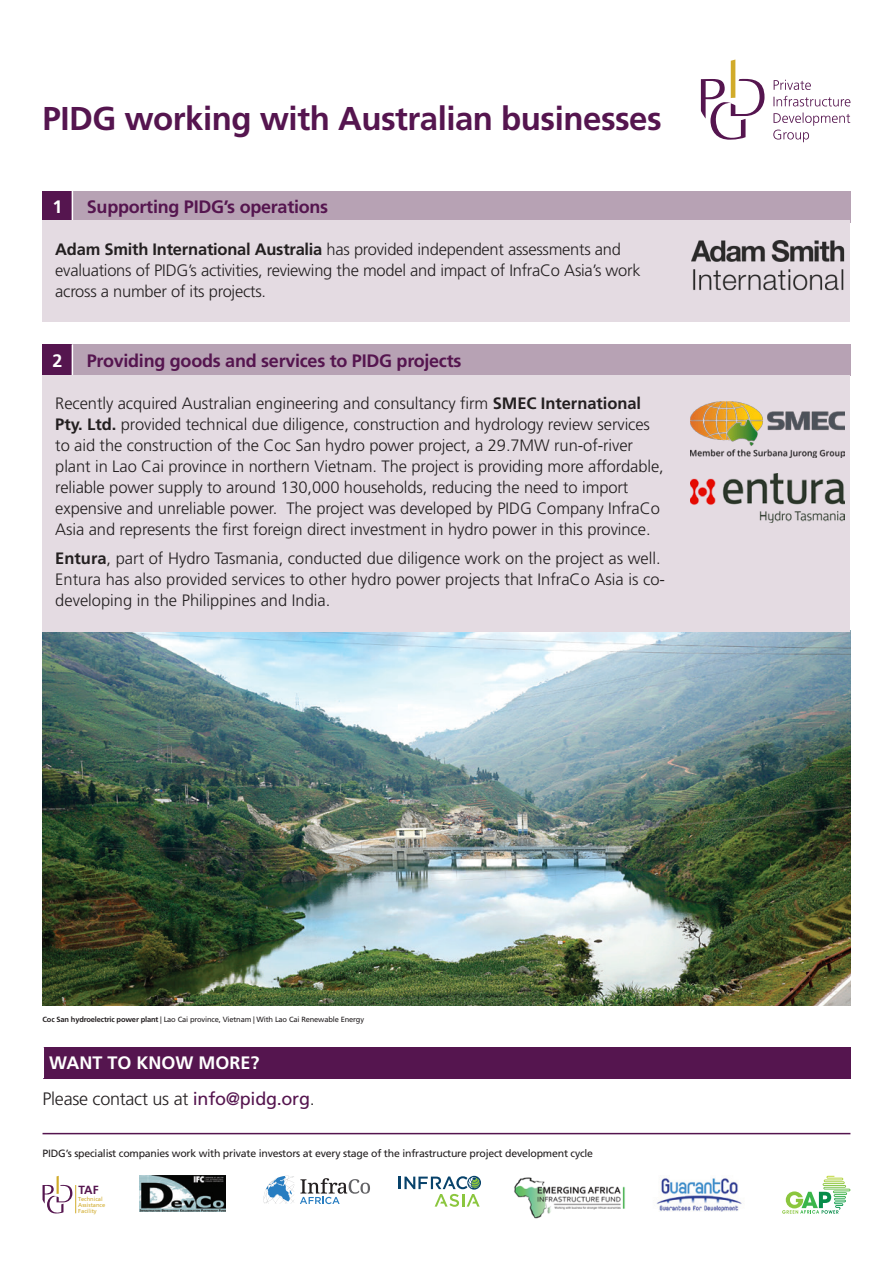
<style>
.page{position:relative;width:893px;height:1263px;background:#fff}
.page>*{position:absolute;margin:0;border:0;box-sizing:border-box;transform-origin:0 0}
.Fac_first_para{font:700 33px "Frutiger LT Std";letter-spacing:-.015em;color:#55154f}
.body_Frutiger{font:700 18px "Frutiger LT Std";letter-spacing:-.015em;color:#55154f}
.body_Frutiger-2{font:300 18px "Frutiger LT Std";letter-spacing:-.015em;color:#231f20}
.t1{font:700 18px "Frutiger LT Std";color:#fff}
.t2{font:300 16.5px/21px "Frutiger LT Std";letter-spacing:-.005em;color:#231f20}
.at_a_glance_text{font:700 11.85px "Frutiger LT Std";color:#55154f}
.t3{font:10.5px "Frutiger LT Std";letter-spacing:-.02em;color:#231f20}
.t4{font:7.5px "Frutiger LT Std";letter-spacing:-.02em;color:#231f20}
.at_a_glance_text-2{font:5.7px/6.1px "Frutiger LT Std";color:#d1ab2a}
.s1{font-weight:700}
.s2{font-weight:400;color:#55154f}
</style>
<div class="page">
<img style="left:43px;top:631px;width:807px;height:375px">
<svg style="left:701px;top:60px;width:63px;height:80px"></svg>
<svg style="left:773px;top:113px;width:77px;height:29px"></svg>
<svg style="left:773px;top:96px;width:77px;height:10px"></svg>
<svg style="left:774px;top:80px;width:37px;height:10px"></svg>
<div style="left:43px;top:1047px;width:807px;height:31px;background:#55154f"></div>
<hr style="left:43px;top:1047px;width:1px;height:31px;background:#fff">
<div style="left:43px;top:344px;width:29px;height:31px;background:#55154f"></div>
<div style="left:72px;top:344px;width:778px;height:31px;background:#b7a2b4"></div>
<hr style="left:72px;top:344px;width:1px;height:31px;background:#fff">
<div style="left:43px;top:375px;width:807px;height:256px;background:#e4dbe2"></div>
<div style="left:43px;top:191px;width:29px;height:31px;background:#55154f"></div>
<div style="left:72px;top:191px;width:778px;height:31px;background:#b7a2b4"></div>
<hr style="left:72px;top:191px;width:1px;height:31px;background:#fff">
<div style="left:43px;top:221px;width:807px;height:101px;background:#e4dbe2"></div>
<hr style="left:43px;top:1133px;width:807px;height:1px;background:#55154f">
<svg style="left:43px;top:1176px;width:33px;height:37px"></svg>
<img style="left:656px;top:1178px;width:86px;height:33px">
<img style="left:514px;top:1177px;width:111px;height:42px">
<svg style="left:782px;top:1176px;width:68px;height:38px"></svg>
<img style="left:139px;top:1176px;width:87px;height:36px">
<svg style="left:300px;top:1178px;width:70px;height:26px"></svg>
<svg style="left:264px;top:1176px;width:30px;height:28px"></svg>
<svg style="left:399px;top:1176px;width:82px;height:31px"></svg>
<img style="left:691px;top:241px;width:153px;height:50px">
<img style="left:690px;top:401px;width:155px;height:57px">
<img style="left:690px;top:474px;width:155px;height:48px">
<p class="Fac_first_para" style="left:43px;top:99px;width:621px">PIDG working with Australian businesses</p>
<p class="t1" style="left:52px;top:196px;width:12px">1</p>
<p class="body_Frutiger" style="left:87px;top:196px;width:243px">Supporting PIDG’s operations</p>
<p class="t2" style="left:55px;top:239px;width:587px"><span class="s1">Adam Smith International Australia</span> has provided independent assessments and evaluations of PIDG’s activities, reviewing the model and impact of InfraCo Asia’s work across a number of its projects.</p>
<p class="t1" style="left:52px;top:350px;width:12px">2</p>
<p class="body_Frutiger" style="left:87px;top:350px;width:376px">Providing goods and services to PIDG projects</p>
<p class="t2" style="left:55px;top:393px;width:610px">Recently acquired Australian engineering and consultancy firm <span class="s1">SMEC International Pty. Ltd.</span> provided technical due diligence, construction and hydrology review services to aid the construction of the Coc San hydro power project, a 29.7MW run-of-river plant in Lao Cai province in northern Vietnam. The project is providing more affordable, reliable power supply to around 130,000 households, reducing the need to import expensive and unreliable power. The project was developed by PIDG Company InfraCo Asia and represents the first foreign direct investment in hydro power in this province.</p>
<p class="t2" style="left:55px;top:548px;width:611px"><span class="s1">Entura</span>, part of Hydro Tasmania, conducted due diligence work on the project as well.<br>Entura has also provided services to other hydro power projects that InfraCo Asia is co&shy;developing in the Philippines and India.</p>
<p class="t4" style="left:43px;top:1015px;width:323px"><span class="s1">Coc San hydroelectric power plant</span> | Lao Cai province, Vietnam | With Lao Cai Renewable Energy</p>
<p class="t1" style="left:49px;top:1052px;width:212px">WANT TO KNOW MORE?</p>
<p class="body_Frutiger-2" style="left:43px;top:1088px;width:274px">Please contact us at <span class="s2">info@pidg.org</span>.</p>
<p class="t3" style="left:43px;top:1147px;width:552px">PIDG’s specialist companies work with private investors at every stage of the infrastructure project development cycle</p>
<p class="at_a_glance_text" style="left:79px;top:1183px;width:22px">TAF</p>
<p class="at_a_glance_text-2" style="left:78px;top:1196px;width:29px">Technical<br>Assistance<br>Facility</p>
</div>
